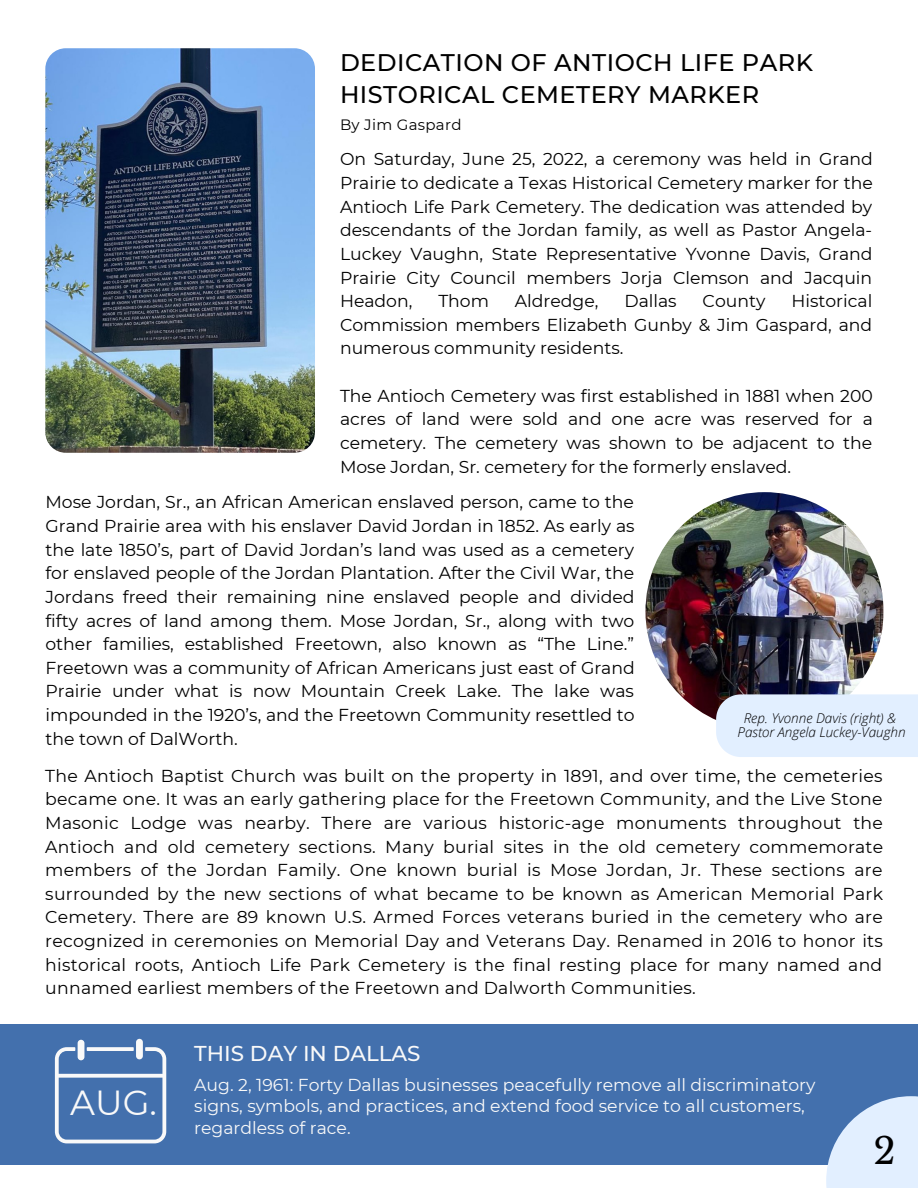
<style>
.page{position:relative;width:918px;height:1188px;background:#fff}
.page>*{position:absolute;margin:0;border:0;box-sizing:border-box;transform-origin:0 0}
.t1{font:36px "Libre Baskerville";color:#000}
.t2{font:34.8px "Montserrat";color:#f9f9f9}
.t3{font:500 24px/32.7px "Montserrat";letter-spacing:.02em;color:#000}
.t4{font:500 21.45px "Montserrat";color:#f9f9f9}
.t5{font:17.25px/23.7px "Montserrat";color:#000;text-align:justify}
.t6{font:17.25px/21.3px "Montserrat";color:#f9f9f9}
.t7{font:15px "Montserrat";letter-spacing:.02em;color:#000}
.t8{font:italic 300 13.5px/13.5px "Open Sans";color:#000;text-align:center}
</style>
<div class="page">
<div style="left:0;top:1024px;width:918px;height:141px;background:#4370ad"></div>
<img style="left:645px;top:492px;width:239px;height:238px;border-radius:50%">
<img style="left:45px;top:48px;width:270px;height:405px;border-radius:20px">
<svg style="left:55px;top:1047px;width:111px;height:96px"></svg>
<div style="left:78px;top:1040px;width:6px;height:20px;background:#f9f9f9;border-radius:3px"></div>
<div style="left:136px;top:1039px;width:7px;height:20px;background:#f9f9f9;border-radius:3px"></div>
<svg style="left:826px;top:1096px;width:92px;height:92px"></svg>
<div style="left:716px;top:694px;width:202px;height:63px;background:#e2efff"></div>
<h3 class="t3" style="left:340px;top:46px;width:474px">DEDICATION OF ANTIOCH LIFE PARK<br>HISTORICAL CEMETERY MARKER</h3>
<p class="t7" style="left:340px;top:116px;width:123px">By Jim Gaspard</p>
<p class="t5" style="left:340px;top:147px;width:534px">On Saturday, June 25, 2022, a ceremony was held in Grand Prairie to dedicate a Texas Historical Cemetery marker for the Antioch Life Park Cemetery. The dedication was attended by descendants of the Jordan family, as well as Pastor Angela-Luckey Vaughn, State Representative Yvonne Davis, Grand Prairie City Council members Jorja Clemson and Jacquin Headon,</p>
<p class="t5" style="left:340px;top:289px;width:534px;text-indent:451px">Historical Commission members Elizabeth Gunby &amp; Jim Gaspard, and numerous community residents.</p>
<p class="t5" style="left:340px;top:384px;width:534px">The Antioch Cemetery was first established in 1881 when 200 acres of land were sold and one acre was reserved for a cemetery. The cemetery was shown to be adjacent to the Mose Jordan, Sr. cemetery for the formerly enslaved.</p>
<p class="t5" style="left:438px;top:289px;width:52px">Thom</p>
<p class="t5" style="left:515px;top:289px;width:85px">Aldredge,</p>
<p class="t5" style="left:624px;top:289px;width:54px">Dallas</p>
<p class="t5" style="left:703px;top:289px;width:64px">County</p>
<p class="t5" style="left:45px;top:490px;width:591px">Mose Jordan, Sr., an African American enslaved person, came to the Grand Prairie area with his enslaver David Jordan in 1852. As early as the late 1850’s, part of David Jordan’s land was used as a cemetery for enslaved people of the Jordan Plantation. After the Civil War, the Jordans freed their remaining nine enslaved people and divided fifty acres of land among them. Mose Jordan, Sr., along with two other families, established Freetown, also known as “The Line.” Freetown was a community of African Americans just east of Grand Prairie under what is now Mountain Creek Lake. The lake was impounded in the 1920’s, and the Freetown Community resettled to the town of DalWorth.</p>
<p class="t8" style="left:738px;top:711px;width:170px">Rep. Yvonne Davis (right) &amp;<br>Pastor Angela Luckey-Vaughn</p>
<p class="t5" style="left:45px;top:764px;width:839px">The Antioch Baptist Church was built on the property in 1891, and over time, the cemeteries became one. It was an early gathering place for the Freetown Community, and the Live Stone Masonic Lodge was nearby. There are various historic-age monuments throughout the Antioch and old cemetery sections. Many burial sites in the old cemetery commemorate members of the Jordan Family. One known burial is Mose Jordan, Jr. These sections are surrounded by the new sections of what became to be known as American Memorial Park Cemetery. There are 89 known U.S. Armed Forces veterans buried in the cemetery who are recognized in ceremonies on Memorial Day and Veterans Day. Renamed in 2016 to honor its historical roots, Antioch Life Park Cemetery is the final resting place for many named and unnamed earliest members of the Freetown and Dalworth Communities.</p>
<h2 class="t2" style="left:70px;top:1081px;width:88px">AUG.</h2>
<p class="t4" style="left:194px;top:1041px;width:228px">THIS DAY IN DALLAS</p>
<p class="t6" style="left:194px;top:1074px;width:623px">Aug. 2, 1961: Forty Dallas businesses peacefully remove all discriminatory signs, symbols, and practices, and extend food service to all customers, regardless of race.</p>
<h1 class="t1" style="left:874px;top:1129px;width:24px">2</h1>
</div>
